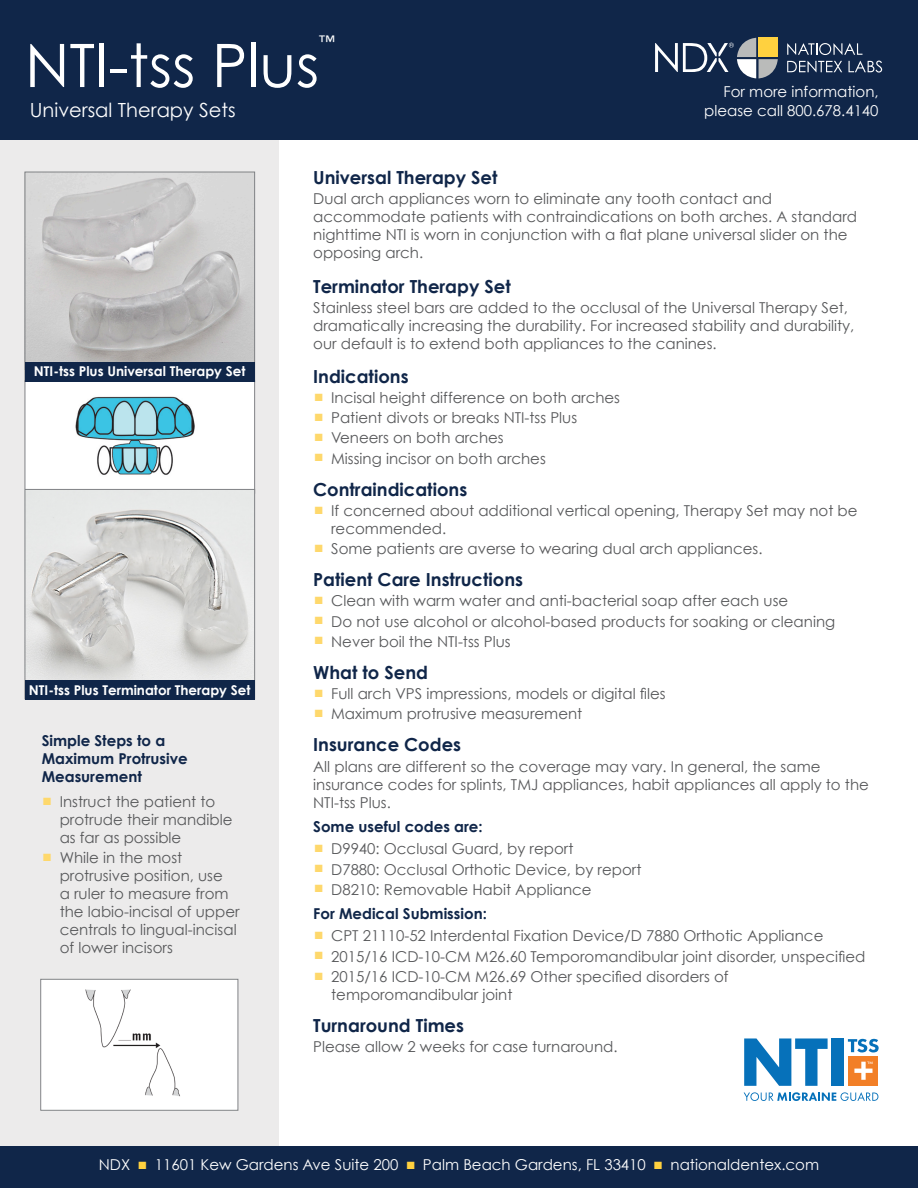
<style>
.page{position:relative;width:918px;height:1188px;background:#fff}
.page>*{position:absolute;margin:0;border:0;box-sizing:border-box;transform-origin:0 0}
.Main_Header_-_produc{font:60px "Century Gothic";color:#fff}
.Main_Head_sub{font:19.5px "Century Gothic";color:#fff}
.t1{font:700 18px "Century Gothic";color:#102649}
.Main_Header_-_produc-2{font:15.75px "Century Gothic";color:#fff}
.text{font:15px/18px "Century Gothic";color:#57585a}
.t2{font:15px/19.5px "Century Gothic";color:#fff;text-align:right}
.subhead{font:700 15px/18px "Century Gothic";color:#102649}
.sidebar_-_caption{font:700 13.5px "Century Gothic";color:#fff}
.s1{color:#fed86c}
.s2{color:#ffd13f}
</style>
<div class="page">
<div style="left:0;top:118px;width:279px;height:1048px;background:#ecebeb"></div>
<div style="left:0;top:1146px;width:918px;height:42px;background:#102649"></div>
<div style="left:0;top:0;width:918px;height:140px;background:#102649"></div>
<svg style="left:787px;top:43px;width:75px;height:12px"></svg>
<svg style="left:787px;top:61px;width:55px;height:11px"></svg>
<svg style="left:849px;top:61px;width:33px;height:12px"></svg>
<svg style="left:655px;top:38px;width:123px;height:40px"></svg>
<div style="left:849px;top:1056px;width:29px;height:29px;background:#f27f27"></div>
<svg style="left:744px;top:1038px;width:84px;height:48px"></svg>
<div style="left:831px;top:1039px;width:13px;height:47px;background:#0671ba"></div>
<svg style="left:848px;top:1039px;width:31px;height:13px"></svg>
<svg style="left:744px;top:1092px;width:134px;height:9px"></svg>
<svg style="left:854px;top:1062px;width:19px;height:18px"></svg>
<img style="left:27px;top:174px;width:226px;height:188px">
<div style="left:25px;top:172px;width:230px;height:210px;border:1px solid #808285"></div>
<div style="left:25px;top:380px;width:230px;height:114px;background:#fff;border:1px solid #808285"></div>
<img style="left:75px;top:396px;width:120px;height:79px">
<div style="left:25px;top:362px;width:230px;height:20px;background:#102649"></div>
<img style="left:27px;top:491px;width:226px;height:189px">
<div style="left:25px;top:489px;width:230px;height:210px;border:1px solid #808285"></div>
<div style="left:25px;top:680px;width:230px;height:19px;background:#102649"></div>
<div style="left:41px;top:979px;width:197px;height:131px;background:#fff"></div>
<img style="left:85px;top:989px;width:95px;height:108px">
<div style="left:40px;top:979px;width:198px;height:132px;border:1px solid #808285"></div>
<p class="Main_Header_-_produc-2" style="left:319px;top:31px;width:17px">™</p>
<p class="Main_Header_-_produc" style="left:25px;top:29px;width:296px">NTI-tss Plus</p>
<p class="Main_Head_sub" style="left:30px;top:98px;width:207px">Universal Therapy Sets</p>
<p class="t2" style="left:704px;top:81px;width:176px">For more information, please call 800.678.4140</p>
<p class="sidebar_-_caption" style="left:34px;top:363px;width:213px">NTI-tss Plus Universal Therapy Set</p>
<p class="sidebar_-_caption" style="left:29px;top:681px;width:223px">NTI-tss Plus Terminator Therapy Set</p>
<p class="subhead" style="left:42px;top:732px;width:148px">Simple Steps to a<br>Maximum Protrusive<br>Measurement</p>
<p class="text" style="left:60px;top:793px;width:174px;text-indent:-17px"><span class="s1">■</span> Instruct the patient to protrude their mandible as far as possible</p>
<p class="text" style="left:60px;top:849px;width:181px;text-indent:-17px"><span class="s1">■</span> While in the most protrusive position, use<br>a ruler to measure from the labio-incisal of upper centrals to lingual-incisal of lower incisors</p>
<p class="t1" style="left:313px;top:166px;width:186px">Universal Therapy Set</p>
<p class="text" style="left:313px;top:190px;width:545px">Dual arch appliances worn to eliminate any tooth contact and accommodate patients with contraindications on both arches. A standard nighttime NTI is worn in conjunction with a flat plane universal slider on the opposing arch.</p>
<p class="t1" style="left:313px;top:275px;width:199px">Terminator Therapy Set</p>
<p class="text" style="left:313px;top:298px;width:543px">Stainless steel bars are added to the occlusal of the Universal Therapy Set, dramatically increasing the durability. For increased stability and durability, our default is to extend both appliances to the canines.</p>
<p class="t1" style="left:313px;top:365px;width:97px">Indications</p>
<p class="text" style="left:315px;top:389px;width:307px"><span class="s1">■</span> Incisal height difference on both arches</p>
<p class="text" style="left:315px;top:409px;width:264px"><span class="s1">■</span> Patient divots or breaks NTI-tss Plus</p>
<p class="text" style="left:315px;top:429px;width:191px"><span class="s1">■</span> Veneers on both arches</p>
<p class="text" style="left:315px;top:449px;width:233px"><span class="s1">■</span> Missing incisor on both arches</p>
<p class="t1" style="left:313px;top:478px;width:156px">Contraindications</p>
<p class="text" style="left:331px;top:501px;width:528px;text-indent:-16px"><span class="s1">■</span> If concerned about additional vertical opening, Therapy Set may not be recommended.</p>
<p class="text" style="left:315px;top:539px;width:449px"><span class="s1">■</span> Some patients are averse to wearing dual arch appliances.</p>
<p class="t1" style="left:313px;top:568px;width:211px">Patient Care Instructions</p>
<p class="text" style="left:315px;top:592px;width:475px"><span class="s1">■</span> Clean with warm water and anti-bacterial soap after each use</p>
<p class="text" style="left:315px;top:612px;width:522px"><span class="s1">■</span> Do not use alcohol or alcohol-based products for soaking or cleaning</p>
<p class="text" style="left:315px;top:632px;width:197px"><span class="s1">■</span> Never boil the NTI-tss Plus</p>
<p class="t1" style="left:313px;top:661px;width:116px">What to Send</p>
<p class="text" style="left:315px;top:684px;width:353px"><span class="s1">■</span> Full arch VPS impressions, models or digital files</p>
<p class="text" style="left:315px;top:705px;width:269px"><span class="s1">■</span> Maximum protrusive measurement</p>
<p class="t1" style="left:313px;top:734px;width:149px">Insurance Codes</p>
<p class="text" style="left:313px;top:757px;width:557px">All plans are different so the coverage may vary. In general, the same insurance codes for splints, TMJ appliances, habit appliances all apply to the<br>NTI-tss Plus.</p>
<p class="subhead" style="left:313px;top:817px;width:171px">Some useful codes are:</p>
<p class="text" style="left:315px;top:840px;width:260px"><span class="s1">■</span> D9940: Occlusal Guard, by report</p>
<p class="text" style="left:315px;top:860px;width:328px"><span class="s1">■</span> D7880: Occlusal Orthotic Device, by report</p>
<p class="text" style="left:315px;top:880px;width:279px"><span class="s1">■</span> D8210: Removable Habit Appliance</p>
<p class="subhead" style="left:313px;top:904px;width:175px">For Medical Submission:</p>
<p class="text" style="left:315px;top:927px;width:510px"><span class="s1">■</span> CPT 21110-52 Interdental Fixation Device/D 7880 Orthotic Appliance</p>
<p class="text" style="left:315px;top:947px;width:552px"><span class="s1">■</span> 2015/16 ICD-10-CM M26.60 Temporomandibular joint disorder, unspecified</p>
<p class="text" style="left:331px;top:967px;width:399px;text-indent:-16px"><span class="s1">■</span> 2015/16 ICD-10-CM M26.69 Other specified disorders of temporomandibular joint</p>
<p class="t1" style="left:313px;top:1014px;width:152px">Turnaround Times</p>
<p class="text" style="left:313px;top:1037px;width:306px">Please allow 2 weeks for case turnaround.</p>
<p class="t2" style="left:99px;top:1155px;width:722px">NDX <span class="s2">■</span> 11601 Kew Gardens Ave Suite 200 <span class="s2">■</span> Palm Beach Gardens, FL 33410 <span class="s2">■</span> nationaldentex.com</p>
</div>
